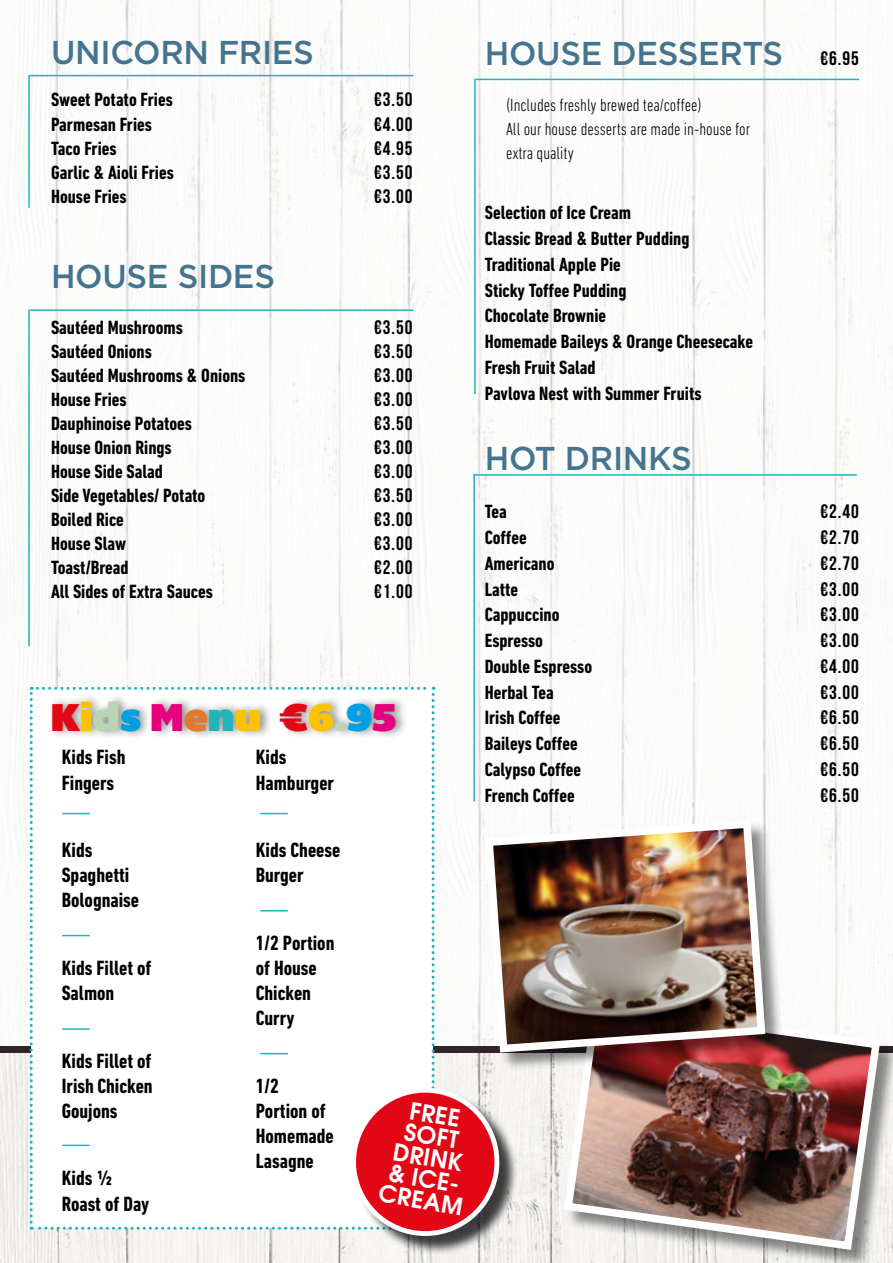
<style>
.page{position:relative;width:893px;height:1263px;background:#fff}
.page>*{position:absolute;margin:0;border:0;box-sizing:border-box;transform-origin:0 0}
.t1{font:39.75px "Bemio";letter-spacing:-.02em;color:#fdc300}
.t2{font:500 33px "Gotham";letter-spacing:-.01em;color:#45758e}
.t3{font:700 23.7px/21.5px "Te X Gyre Adventor";color:#fff;text-align:center}
.t4{font:700 condensed 21px/25.2px "DIN Next LT Pro";color:#000}
.t5{font:700 condensed 19.5px/25.8px "DIN Next LT Pro";color:#000}
.t6{font:700 19.5px "Bebas Neue";letter-spacing:.05em;color:#000}
.t7{font:300 condensed 18px/24px "DIN Next LT Pro";color:#000}
.s1{color:#e20714}
.s2{color:#bad4b4}
.s3{color:#009fe3}
.s4{color:#e6007d}
.s5{color:#e2782c}
.s6{color:#1fb5ba}
.s7{font-family:"Bebas Neue";font-weight:700;font-size:19.5px;color:#000}
</style>
<div class="page">
<img style="left:0;top:669px;width:893px;height:378px">
<img style="left:7px;top:0;width:886px;height:669px">
<img style="left:0;top:1053px;width:565px;height:210px">
<hr style="left:473px;top:474px;width:2px;height:327px;background:#1fb5ba">
<hr style="left:28px;top:75px;width:2px;height:133px;background:#1fb5ba">
<hr style="left:28px;top:309px;width:2px;height:337px;background:#1fb5ba">
<hr style="left:474px;top:79px;width:2px;height:315px;background:#1fb5ba">
<div style="left:0;top:1047px;width:893px;height:6px;background:#33232a"></div>
<hr style="left:30px;top:75px;width:383px;height:1px;background:#1fb5ba">
<hr style="left:473px;top:474px;width:384px;height:2px;background:#1fb5ba">
<hr style="left:30px;top:309px;width:383px;height:2px;background:#1fb5ba">
<hr style="left:476px;top:79px;width:383px;height:1px;background:#1fb5ba">
<div style="left:354px;top:1090px;width:164px;height:166px;background:#000;opacity:.75"></div>
<svg style="left:30px;top:687px;width:479px;height:553px"></svg>
<div style="left:565px;top:1003px;width:328px;height:260px;background:#000;opacity:.46"></div>
<img style="left:560px;top:997px;width:324px;height:257px">
<div style="left:486px;top:821px;width:298px;height:251px;background:#000;opacity:.46"></div>
<img style="left:481px;top:816px;width:288px;height:240px">
<h2 class="t2" style="left:51px;top:30px;width:264px">UNICORN FRIES</h2>
<p class="t5" style="left:51px;top:87px;width:123px">Sweet Potato Fries</p>
<p class="t6" style="left:374px;top:89px;width:40px">€3.50</p>
<p class="t5" style="left:51px;top:111px;width:102px">Parmesan Fries</p>
<p class="t6" style="left:374px;top:113px;width:40px">€4.00</p>
<p class="t5" style="left:51px;top:135px;width:67px">Taco Fries</p>
<p class="t6" style="left:374px;top:137px;width:40px">€4.95</p>
<p class="t5" style="left:51px;top:159px;width:124px">Garlic &amp; Aioli Fries</p>
<p class="t6" style="left:374px;top:161px;width:40px">€3.50</p>
<p class="t5" style="left:51px;top:183px;width:77px">House Fries</p>
<p class="t6" style="left:374px;top:185px;width:40px">€3.00</p>
<h2 class="t2" style="left:51px;top:255px;width:225px">HOUSE SIDES</h2>
<p class="t5" style="left:51px;top:314px;width:133px">Sautéed Mushrooms</p>
<p class="t6" style="left:374px;top:316px;width:40px">€3.50</p>
<p class="t5" style="left:51px;top:338px;width:102px">Sautéed Onions</p>
<p class="t6" style="left:374px;top:340px;width:40px">€3.50</p>
<p class="t5" style="left:51px;top:362px;width:196px">Sautéed Mushrooms &amp; Onions</p>
<p class="t6" style="left:374px;top:364px;width:40px">€3.00</p>
<p class="t5" style="left:51px;top:386px;width:77px">House Fries</p>
<p class="t6" style="left:374px;top:388px;width:40px">€3.00</p>
<p class="t5" style="left:51px;top:410px;width:142px">Dauphinoise Potatoes</p>
<p class="t6" style="left:374px;top:412px;width:40px">€3.50</p>
<p class="t5" style="left:51px;top:434px;width:122px">House Onion Rings</p>
<p class="t6" style="left:374px;top:436px;width:40px">€3.00</p>
<p class="t5" style="left:51px;top:458px;width:113px">House Side Salad</p>
<p class="t6" style="left:374px;top:461px;width:40px">€3.00</p>
<p class="t5" style="left:51px;top:483px;width:156px">Side Vegetables/ Potato</p>
<p class="t6" style="left:374px;top:485px;width:40px">€3.50</p>
<p class="t5" style="left:51px;top:507px;width:74px">Boiled Rice</p>
<p class="t6" style="left:374px;top:509px;width:40px">€3.00</p>
<p class="t5" style="left:51px;top:531px;width:77px">House Slaw</p>
<p class="t6" style="left:374px;top:533px;width:40px">€3.00</p>
<p class="t5" style="left:51px;top:555px;width:79px">Toast/Bread</p>
<p class="t6" style="left:374px;top:557px;width:40px">€2.00</p>
<p class="t5" style="left:51px;top:579px;width:163px">All Sides of Extra Sauces</p>
<p class="t6" style="left:374px;top:581px;width:40px">€1.00</p>
<h1 class="t1" style="left:50px;top:685px;width:348px"><span class="s1">K</span>i<span class="s2">d</span><span class="s3">s</span> <span class="s4">M</span><span class="s5">e</span><span class="s6">n</span>u <span class="s1">€</span>6<span class="s2">.</span><span class="s3">9</span><span class="s4">5</span></h1>
<p class="t4" style="left:62px;top:745px;width:65px">Kids Fish<br>Fingers</p>
<p class="t4" style="left:62px;top:837px;width:79px">Kids<br>Spaghetti<br>Bolognaise</p>
<p class="t4" style="left:62px;top:955px;width:91px">Kids Fillet of<br>Salmon</p>
<p class="t4" style="left:62px;top:1048px;width:93px;text-align:justify">Kids Fillet of Irish Chicken Goujons</p>
<p class="t4" style="left:62px;top:1166px;width:89px">Kids ½<br>Roast of Day</p>
<p class="t4" style="left:256px;top:745px;width:80px">Kids<br>Hamburger</p>
<p class="t4" style="left:256px;top:837px;width:86px">Kids Cheese<br>Burger</p>
<p class="t4" style="left:256px;top:930px;width:80px">1/2 Portion of House<br>Chicken<br>Curry</p>
<p class="t4" style="left:256px;top:1073px;width:79px">1/2<br>Portion of<br>Homemade<br>Lasagne</p>
<p class="t3" style="left:396px;top:1095px;width:86px;rotate:10deg">FREE<br>SOFT<br>DRINK &amp; ICE-<br>CREAM</p>
<h2 class="t2" style="left:485px;top:31px;width:376px">HOUSE DESSERTS <span class="s7">€6.95</span></h2>
<p class="t7" style="left:506px;top:93px;width:246px">(Includes freshly brewed tea/coffee)<br>All our house desserts are made in-house for extra quality</p>
<p class="t5" style="left:485px;top:200px;width:270px">Selection of Ice Cream<br>Classic Bread &amp; Butter Pudding<br>Traditional Apple Pie<br>Sticky Toffee Pudding<br>Chocolate Brownie<br>Homemade Baileys &amp; Orange Cheesecake<br>Fresh Fruit Salad<br>Pavlova Nest with Summer Fruits</p>
<h2 class="t2" style="left:485px;top:436px;width:208px">HOT DRINKS</h2>
<p class="t5" style="left:485px;top:499px;width:24px">Tea</p>
<p class="t6" style="left:820px;top:501px;width:40px">€2.40</p>
<p class="t5" style="left:485px;top:524px;width:43px">Coffee</p>
<p class="t6" style="left:820px;top:527px;width:40px">€2.70</p>
<p class="t5" style="left:485px;top:550px;width:71px">Americano</p>
<p class="t6" style="left:820px;top:552px;width:40px">€2.70</p>
<p class="t5" style="left:485px;top:576px;width:35px">Latte</p>
<p class="t6" style="left:820px;top:578px;width:40px">€3.00</p>
<p class="t5" style="left:485px;top:602px;width:76px">Cappuccino</p>
<p class="t6" style="left:820px;top:604px;width:40px">€3.00</p>
<p class="t5" style="left:485px;top:628px;width:60px">Espresso</p>
<p class="t6" style="left:820px;top:630px;width:40px">€3.00</p>
<p class="t5" style="left:485px;top:653px;width:109px">Double Espresso</p>
<p class="t6" style="left:820px;top:655px;width:40px">€4.00</p>
<p class="t5" style="left:485px;top:679px;width:70px">Herbal Tea</p>
<p class="t6" style="left:820px;top:681px;width:40px">€3.00</p>
<p class="t5" style="left:485px;top:705px;width:77px">Irish Coffee</p>
<p class="t6" style="left:820px;top:707px;width:40px">€6.50</p>
<p class="t5" style="left:485px;top:731px;width:94px">Baileys Coffee</p>
<p class="t6" style="left:820px;top:733px;width:40px">€6.50</p>
<p class="t5" style="left:485px;top:756px;width:98px">Calypso Coffee</p>
<p class="t6" style="left:820px;top:758px;width:40px">€6.50</p>
<p class="t5" style="left:485px;top:782px;width:91px">French Coffee</p>
<p class="t6" style="left:820px;top:784px;width:40px">€6.50</p>
</div>
